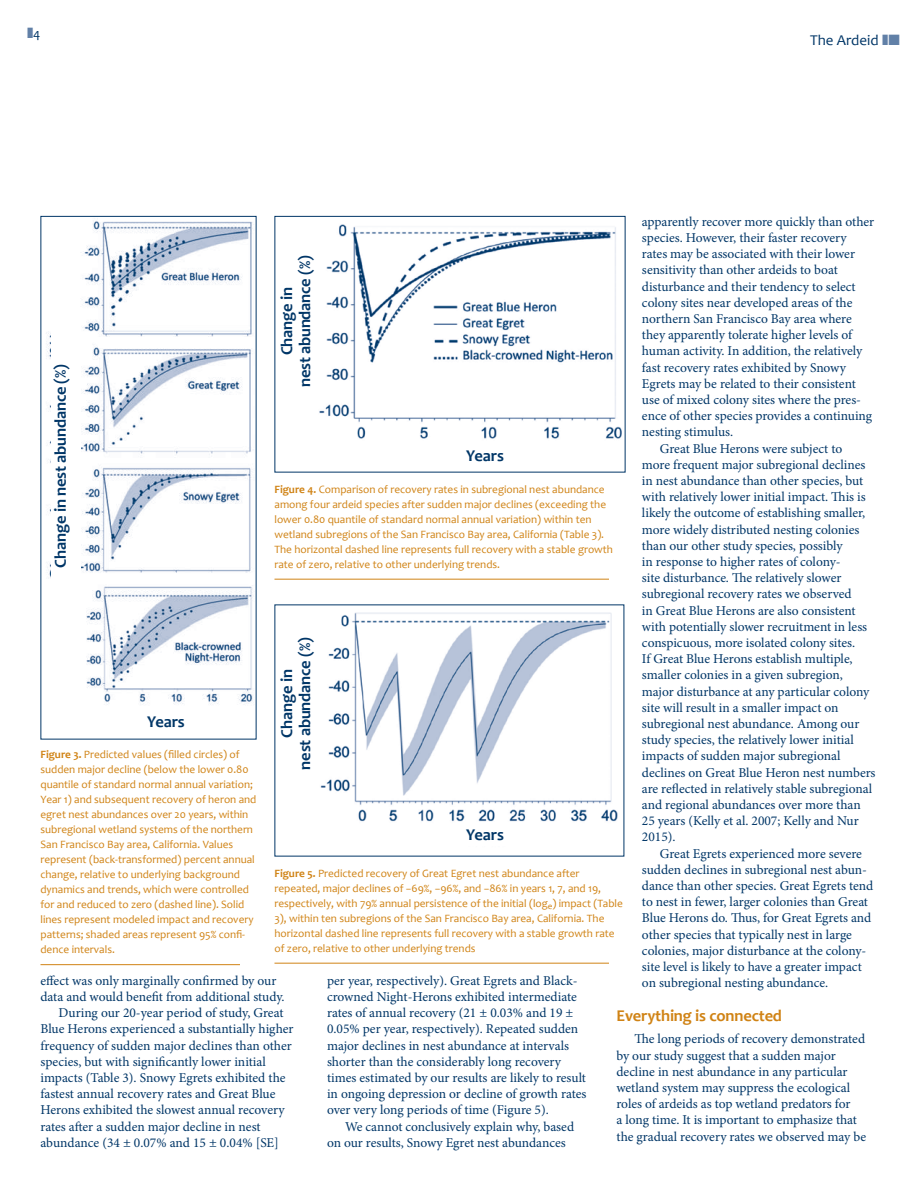
<style>
.page{position:relative;width:918px;height:1188px;background:#fff}
.page>*{position:absolute;margin:0;border:0;box-sizing:border-box;transform-origin:0 0}
.t1{font:700 16.5px/18px "Candara";letter-spacing:-.01em;color:#003667;text-align:center}
.t2{font:700 16.5px "Candara";letter-spacing:-.01em;color:#d08315}
.t3{font:15px "Candara";color:#003667}
.t4{font:13.5px/16.2px "Minion Pro";letter-spacing:-.005em;color:#003667}
.t5{font:13.5px "Candara";color:#003667}
.t6{font:11.25px/15px "Candara";color:#d08315}
.s1{color:#6180a7}
.s2{font-weight:700}
</style>
<div class="page">
<img style="left:46px;top:221px;width:208px;height:484px">
<img style="left:319px;top:224px;width:303px;height:215px">
<img style="left:320px;top:612px;width:298px;height:210px">
<hr style="left:40px;top:964px;width:200px;height:1px;background:#d08315">
<hr style="left:274px;top:579px;width:335px;height:1px;background:#d08315">
<hr style="left:274px;top:963px;width:335px;height:1px;background:#d08315">
<div style="left:51px;top:324px;width:30px;height:284px;background:#fff"></div>
<p class="t5" style="left:27px;top:26px;width:15px"><span class="s1">❚</span>4</p>
<p class="t3" style="left:810px;top:31px;width:91px">The Ardeid <span class="s1">❚■</span></p>
<p class="t4" style="left:642px;top:213px;width:234px">apparently recover more quickly than other</p>
<p class="t4" style="left:642px;top:230px;width:206px">species. However, their faster recovery</p>
<p class="t4" style="left:642px;top:246px;width:215px">rates may be associated with their lower</p>
<p class="t4" style="left:642px;top:262px;width:197px">sensitivity than other ardeids to boat</p>
<p class="t4" style="left:642px;top:278px;width:215px">disturbance and their tendency to select</p>
<p class="t4" style="left:642px;top:294px;width:212px">colony sites near developed areas of the</p>
<p class="t4" style="left:642px;top:311px;width:211px">northern San Francisco Bay area where</p>
<p class="t4" style="left:642px;top:327px;width:212px">they apparently tolerate higher levels of</p>
<p class="t4" style="left:642px;top:343px;width:222px">human activity. In addition, the relatively</p>
<p class="t4" style="left:642px;top:359px;width:205px">fast recovery rates exhibited by Snowy</p>
<p class="t4" style="left:642px;top:375px;width:215px">Egrets may be related to their consistent</p>
<p class="t4" style="left:642px;top:392px;width:221px">use of mixed colony sites where the pres-</p>
<p class="t4" style="left:642px;top:408px;width:232px">ence of other species provides a continuing</p>
<p class="t4" style="left:642px;top:424px;width:93px">nesting stimulus.</p>
<p class="t4" style="left:660px;top:440px;width:184px">Great Blue Herons were subject to</p>
<p class="t4" style="left:642px;top:456px;width:225px">more frequent major subregional declines</p>
<p class="t4" style="left:642px;top:473px;width:223px">in nest abundance than other species, but</p>
<p class="t4" style="left:642px;top:489px;width:225px">with relatively lower initial impact. This is</p>
<p class="t4" style="left:642px;top:505px;width:225px">likely the outcome of establishing smaller,</p>
<p class="t4" style="left:642px;top:521px;width:219px">more widely distributed nesting colonies</p>
<p class="t4" style="left:642px;top:537px;width:202px">than our other study species, possibly</p>
<p class="t4" style="left:642px;top:554px;width:200px">in response to higher rates of colony-</p>
<p class="t4" style="left:642px;top:570px;width:201px">site disturbance. The relatively slower</p>
<p class="t4" style="left:642px;top:586px;width:211px">subregional recovery rates we observed</p>
<p class="t4" style="left:642px;top:602px;width:215px">in Great Blue Herons are also consistent</p>
<p class="t4" style="left:642px;top:618px;width:227px">with potentially slower recruitment in less</p>
<p class="t4" style="left:642px;top:635px;width:215px">conspicuous, more isolated colony sites.</p>
<p class="t4" style="left:642px;top:651px;width:212px">If Great Blue Herons establish multiple,</p>
<p class="t4" style="left:642px;top:667px;width:202px">smaller colonies in a given subregion,</p>
<p class="t4" style="left:642px;top:683px;width:229px">major disturbance at any particular colony</p>
<p class="t4" style="left:642px;top:699px;width:198px">site will result in a smaller impact on</p>
<p class="t4" style="left:642px;top:716px;width:219px">subregional nest abundance. Among our</p>
<p class="t4" style="left:642px;top:732px;width:213px">study species, the relatively lower initial</p>
<p class="t4" style="left:642px;top:748px;width:200px">impacts of sudden major subregional</p>
<p class="t4" style="left:642px;top:764px;width:235px">declines on Great Blue Heron nest numbers</p>
<p class="t4" style="left:642px;top:780px;width:232px">are reflected in relatively stable subregional</p>
<p class="t4" style="left:642px;top:797px;width:220px">and regional abundances over more than</p>
<p class="t4" style="left:642px;top:813px;width:218px">25 years (Kelly et al. 2007; Kelly and Nur</p>
<p class="t4" style="left:642px;top:829px;width:35px">2015).</p>
<p class="t4" style="left:660px;top:845px;width:203px">Great Egrets experienced more severe</p>
<p class="t4" style="left:642px;top:861px;width:227px">sudden declines in subregional nest abun-</p>
<p class="t4" style="left:642px;top:878px;width:233px">dance than other species. Great Egrets tend</p>
<p class="t4" style="left:642px;top:894px;width:228px">to nest in fewer, larger colonies than Great</p>
<p class="t4" style="left:642px;top:910px;width:231px">Blue Herons do. Thus, for Great Egrets and</p>
<p class="t4" style="left:642px;top:926px;width:211px">other species that typically nest in large</p>
<p class="t4" style="left:642px;top:942px;width:226px">colonies, major disturbance at the colony-</p>
<p class="t4" style="left:642px;top:959px;width:221px">site level is likely to have a greater impact</p>
<p class="t4" style="left:642px;top:975px;width:188px">on subregional nesting abundance.</p>
<p class="t2" style="left:616px;top:1005px;width:167px">Everything is connected</p>
<p class="t4" style="left:617px;top:1031px;width:251px;text-indent:18px">The long periods of recovery demonstrated by our study suggest that a sudden major decline in nest abundance in any particular wetland system may suppress the ecological roles of ardeids as top wetland predators for<br>a long time. It is important to emphasize that the gradual recovery rates we observed may be</p>
<p class="t1" style="left:278px;top:387px;width:134px;rotate:-90deg">Change in<br>nest abundance (%)</p>
<p class="t1" style="left:51px;top:568px;width:205px;rotate:-90deg">Change in nest abundance (%)</p>
<p class="t1" style="left:466px;top:446px;width:39px">Years</p>
<p class="t6" style="left:274px;top:481px;width:340px"><span class="s2">Figure 4.</span> Comparison of recovery rates in subregional nest abundance among four ardeid species after sudden major declines (exceeding the lower 0.80 quantile of standard normal annual variation) within ten wetland subregions of the San Francisco Bay area, California (Table 3).<br>The horizontal dashed line represents full recovery with a stable growth rate of zero, relative to other underlying trends.</p>
<p class="t1" style="left:278px;top:770px;width:134px;rotate:-90deg">Change in<br>nest abundance (%)</p>
<p class="t1" style="left:147px;top:712px;width:39px">Years</p>
<p class="t6" style="left:40px;top:747px;width:217px"><span class="s2">Figure 3.</span> Predicted values (filled circles) of sudden major decline (below the lower 0.80 quantile of standard normal annual variation; Year 1) and subsequent recovery of heron and egret nest abundances over 20 years, within subregional wetland systems of the northern San Francisco Bay area, California. Values represent (back-transformed) percent annual change, relative to underlying background dynamics and trends, which were controlled for and reduced to zero (dashed line). Solid lines represent modeled impact and recovery patterns; shaded areas represent 95% confi&shy;dence intervals.</p>
<p class="t1" style="left:466px;top:825px;width:39px">Years</p>
<p class="t6" style="left:274px;top:865px;width:350px"><span class="s2">Figure 5.</span> Predicted recovery of Great Egret nest abundance after repeated, major declines of −69%, −96%, and −86% in years 1, 7, and 19, respectively, with 79% annual persistence of the initial (log<sub>e</sub>) impact (Table 3), within ten subregions of the San Francisco Bay area, California. The horizontal dashed line represents full recovery with a stable growth rate of zero, relative to other underlying trends</p>
<p class="t4" style="left:41px;top:972px;width:237px">effect was only marginally confirmed by our</p>
<p class="t4" style="left:41px;top:989px;width:246px">data and would benefit from additional study.</p>
<p class="t4" style="left:59px;top:1005px;width:227px">During our 20-year period of study, Great</p>
<p class="t4" style="left:41px;top:1021px;width:255px">Blue Herons experienced a substantially higher</p>
<p class="t4" style="left:41px;top:1037px;width:253px">frequency of sudden major declines than other</p>
<p class="t4" style="left:41px;top:1053px;width:227px">species, but with significantly lower initial</p>
<p class="t4" style="left:41px;top:1070px;width:247px">impacts (Table 3). Snowy Egrets exhibited the</p>
<p class="t4" style="left:41px;top:1086px;width:237px">fastest annual recovery rates and Great Blue</p>
<p class="t4" style="left:41px;top:1102px;width:246px">Herons exhibited the slowest annual recovery</p>
<p class="t4" style="left:41px;top:1118px;width:222px">rates after a sudden major decline in nest</p>
<p class="t4" style="left:41px;top:1134px;width:240px">abundance (34 ± 0.07% and 15 ± 0.04% [SE]</p>
<p class="t4" style="left:327px;top:972px;width:261px">per year, respectively). Great Egrets and Black&shy;crowned Night-Herons exhibited intermediate rates of annual recovery (21 ± 0.03% and 19 ± 0.05% per year, respectively). Repeated sudden major declines in nest abundance at intervals shorter than the considerably long recovery times estimated by our results are likely to result in ongoing depression or decline of growth rates over very long periods of time (Figure 5).</p>
<p class="t4" style="left:327px;top:1118px;width:249px;text-indent:18px">We cannot conclusively explain why, based on our results, Snowy Egret nest abundances</p>
</div>
